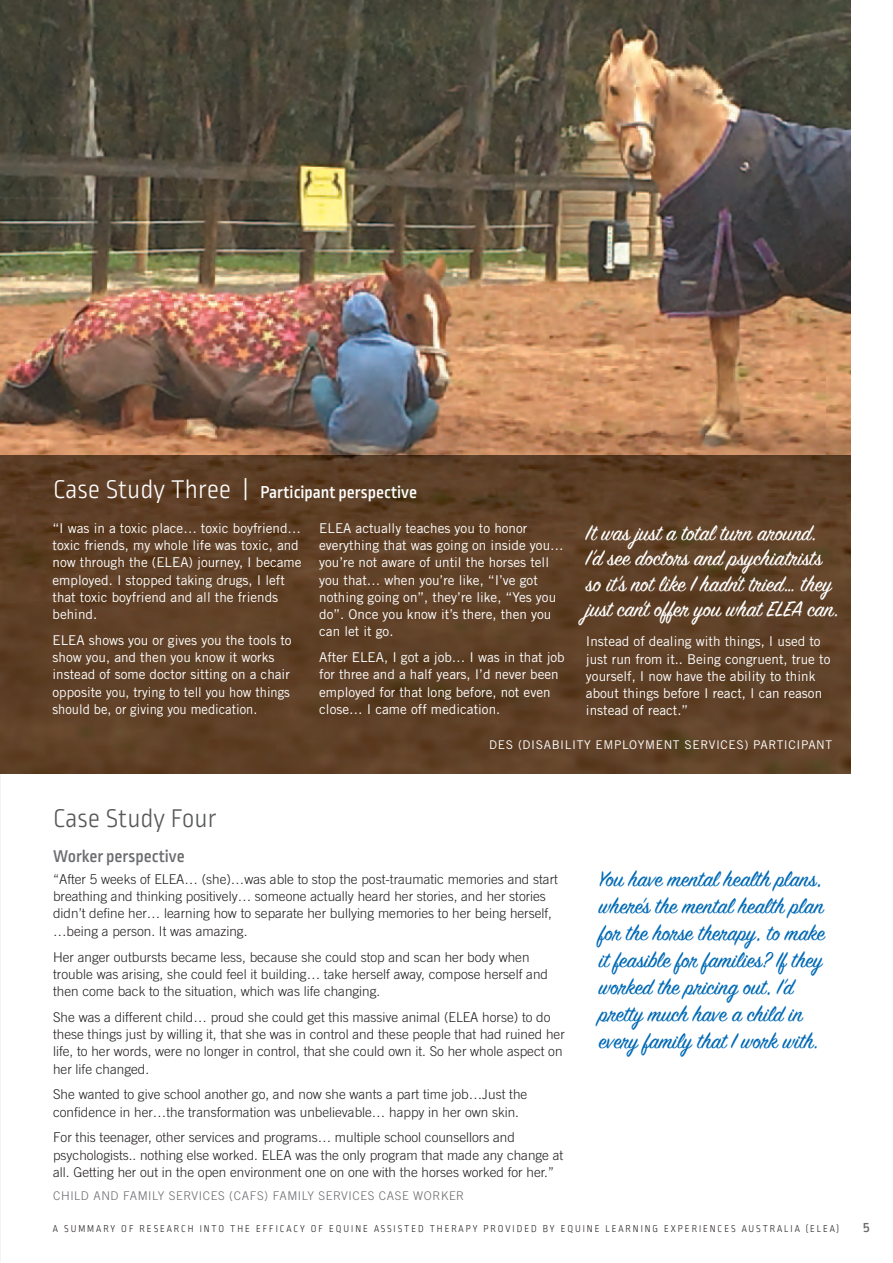
<style>
.page{position:relative;width:893px;height:1263px;background:#fff}
.page>*{position:absolute;margin:0;border:0;box-sizing:border-box;transform-origin:0 0}
.t1{font:300 27px "Ropa Sans Pro";color:#57585a}
.t2{font:24px/27px "Sign Painter House Script";color:#016ab6}
.t3{font:24px/25.5px "Sign Painter House Script";color:#fff}
.t4{font:500 18px "Ropa Sans Pro";color:#fff}
.t5{font:500 18px "Ropa Sans Pro";color:#6c6d70}
.t6{font:500 15px "Ropa Sans Pro";color:#6c6d70}
.t7{font:300 13.5px/17.2px "Trade Gothic";color:#231f20}
.t8{font:13.5px/17.2px "Trade Gothic";color:#fff}
.t9{font:300 12px "Trade Gothic";letter-spacing:.05em;color:#6c6d70}
.t10{font:12px "Trade Gothic";letter-spacing:.05em;color:#fff}
.t11{font:300 10.5px "Ropa Sans Pro";letter-spacing:.195em;color:#231f20;scale:.95 1}
.s1{font-weight:300;font-size:27px}
</style>
<div class="page">
<img style="left:0;top:0;width:850px;height:455px">
<img style="left:0;top:455px;width:850px;height:319px">
<h3 class="t4" style="left:53px;top:485px;width:365px"><span class="s1">Case Study Three |</span> Participant perspective</h3>
<p class="t8" style="left:52px;top:521px;width:251px">“I was in a toxic place… toxic boyfriend… toxic friends, my whole life was toxic, and now through the (ELEA) journey, I became employed. I stopped taking drugs, I left that toxic boyfriend and all the friends behind.</p>
<p class="t8" style="left:52px;top:633px;width:241px">ELEA shows you or gives you the tools to show you, and then you know it works instead of some doctor sitting on a chair opposite you, trying to tell you how things should be, or giving you medication.</p>
<p class="t8" style="left:319px;top:521px;width:246px">ELEA actually teaches you to honor everything that was going on inside you… you’re not aware of until the horses tell you that… when you’re like, “I’ve got nothing going on”, they’re like, “Yes you do”. Once you know it’s there, then you can let it go.</p>
<p class="t8" style="left:319px;top:650px;width:247px">After ELEA, I got a job… I was in that job for three and a half years, I’d never been employed for that long before, not even close… I came off medication.</p>
<h2 class="t3" style="left:586px;top:524px;width:255px">It was just a total turn around.<br>I’d see doctors and psychiatrists so it’s not like I hadn’t tried… they just can’t offer you what ELEA can.</h2>
<p class="t8" style="left:586px;top:634px;width:246px">Instead of dealing with things, I used to just run from it.. Being congruent, true to yourself, I now have the ability to think about things before I react, I can reason instead of react.”</p>
<p class="t10" style="left:489px;top:740px;width:344px">DES (DISABILITY EMPLOYMENT SERVICES) PARTICIPANT</p>
<h1 class="t1" style="left:53px;top:809px;width:165px">Case Study Four</h1>
<h3 class="t5" style="left:53px;top:850px;width:133px">Worker perspective</h3>
<p class="t7" style="left:53px;top:872px;width:506px">“After 5 weeks of ELEA… (she)…was able to stop the post-traumatic memories and start breathing and thinking positively… someone actually heard her stories, and her stories didn’t define her… learning how to separate her bullying memories to her being herself, …being a person. It was amazing.</p>
<p class="t7" style="left:53px;top:949px;width:496px">Her anger outbursts became less, because she could stop and scan her body when trouble was arising, she could feel it building… take herself away, compose herself and then come back to the situation, which was life changing.</p>
<p class="t7" style="left:53px;top:1009px;width:513px">She was a different child… proud she could get this massive animal (ELEA horse) to do these things just by willing it, that she was in control and these people that had ruined her life, to her words, were no longer in control, that she could own it. So her whole aspect on her life changed.</p>
<p class="t7" style="left:53px;top:1087px;width:476px">She wanted to give school another go, and now she wants a part time job…Just the confidence in her…the transformation was unbelievable… happy in her own skin.</p>
<p class="t7" style="left:53px;top:1130px;width:512px">For this teenager, other services and programs… multiple school counsellors and psychologists.. nothing else worked. ELEA was the only program that made any change at all. Getting her out in the open environment one on one with the horses worked for her.”</p>
<p class="t9" style="left:53px;top:1191px;width:413px">CHILD AND FAMILY SERVICES (CAFS) FAMILY SERVICES CASE WORKER</p>
<h2 class="t2" style="left:599px;top:870px;width:228px">You have mental health plans, where’s the mental health plan for the horse therapy, to make it feasible for families? If they worked the pricing out, I’d pretty much have a child in every family that I work with.</h2>
<p class="t11" style="left:53px;top:1225px;width:829px">A SUMMARY OF RESEARCH INTO THE EFFICACY OF EQUINE ASSISTED THERAPY PROVIDED BY EQUINE LEARNING EXPERIENCES AUSTRALIA (ELEA)</p>
<p class="t6" style="left:863px;top:1222px;width:8px">5</p>
</div>
